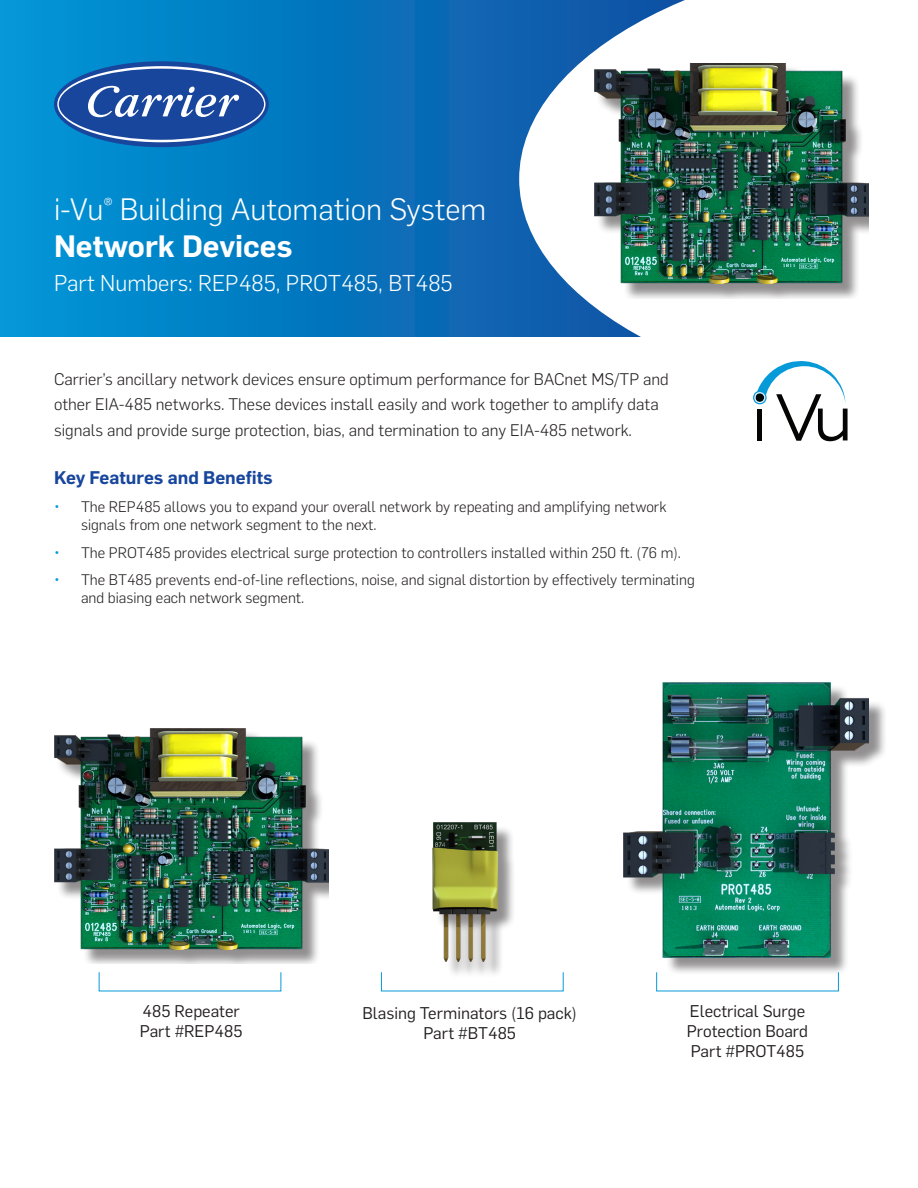
<style>
.page{position:relative;width:918px;height:1188px;background:#fff}
.page>*{position:absolute;margin:0;border:0;box-sizing:border-box;transform-origin:0 0}
.t1{font:300 30.3px/37px "Flama";color:#fff}
.t2{font:300 22.5px "Flama";color:#fff}
.SubHead{font:600 18px "Flama";color:#18469d}
.t3{font:16.65px/20px "Flama";color:#231f20}
.text_10-11_Master{font:300 16.5px/25.5px "Flama";color:#231f20}
.t4{font:300 15px/18px "Flama";color:#231f20}
.s1{font-weight:600}
.s2{color:#069ad9}
</style>
<div class="page">
<svg style="left:0;top:0;width:519px;height:337px;background:#057ac1"></svg>
<svg style="left:519px;top:0;width:350px;height:337px"></svg>
<div style="left:54px;top:61px;width:215px;height:86px;background:#18469d;border-radius:50%"></div>
<svg style="left:57px;top:66px;width:208px;height:76px"></svg>
<svg style="left:753px;top:361px;width:95px;height:80px"></svg>
<div style="left:626px;top:684px;width:261px;height:292px;background:#231f20;opacity:.5"></div>
<img style="left:624px;top:682px;width:244px;height:275px">
<div style="left:435px;top:825px;width:81px;height:154px;background:#231f20;opacity:.5"></div>
<img style="left:433px;top:823px;width:65px;height:138px">
<div style="left:596px;top:65px;width:272px;height:233px;background:#231f20;opacity:.5"></div>
<img style="left:594px;top:63px;width:274px;height:221px">
<div style="left:56px;top:731px;width:272px;height:233px;background:#231f20;opacity:.5"></div>
<img style="left:54px;top:728px;width:274px;height:221px">
<p class="t1" style="left:54px;top:189px;width:434px">i-Vu<sup>®</sup> Building Automation System<br><span class="s1">Network Devices</span></p>
<p class="t2" style="left:54px;top:268px;width:400px">Part Numbers: REP485, PROT485, BT485</p>
<p class="text_10-11_Master" style="left:54px;top:365px;width:616px">Carrier’s ancillary network devices ensure optimum performance for BACnet MS/TP and other EIA-485 networks. These devices install easily and work together to amplify data signals and provide surge protection, bias, and termination to any EIA-485 network.</p>
<p class="SubHead" style="left:54px;top:465px;width:220px">Key Features and Benefits</p>
<p class="t4" style="left:81px;top:497px;width:587px;text-indent:-27px"><span class="s2">•</span> The REP485 allows you to expand your overall network by repeating and amplifying network signals from one network segment to the next.</p>
<p class="t4" style="left:54px;top:543px;width:629px"><span class="s2">•</span> The PROT485 provides electrical surge protection to controllers installed within 250 ft. (76 m).</p>
<p class="t4" style="left:81px;top:570px;width:615px;text-indent:-27px"><span class="s2">•</span> The BT485 prevents end-of-line reflections, noise, and signal distortion by effectively terminating and biasing each network segment.</p>
<p class="t3" style="left:143px;top:1000px;width:99px">485 Repeater</p>
<p class="t3" style="left:140px;top:1020px;width:104px">Part #REP485</p>
<p class="t3" style="left:362px;top:1002px;width:216px">Blasing Terminators (16 pack)</p>
<p class="t3" style="left:423px;top:1022px;width:94px">Part #BT485</p>
<p class="t3" style="left:687px;top:1000px;width:123px">Electrical Surge<br>Protection Board</p>
<p class="t3" style="left:691px;top:1040px;width:115px">Part #PROT485</p>
</div>
